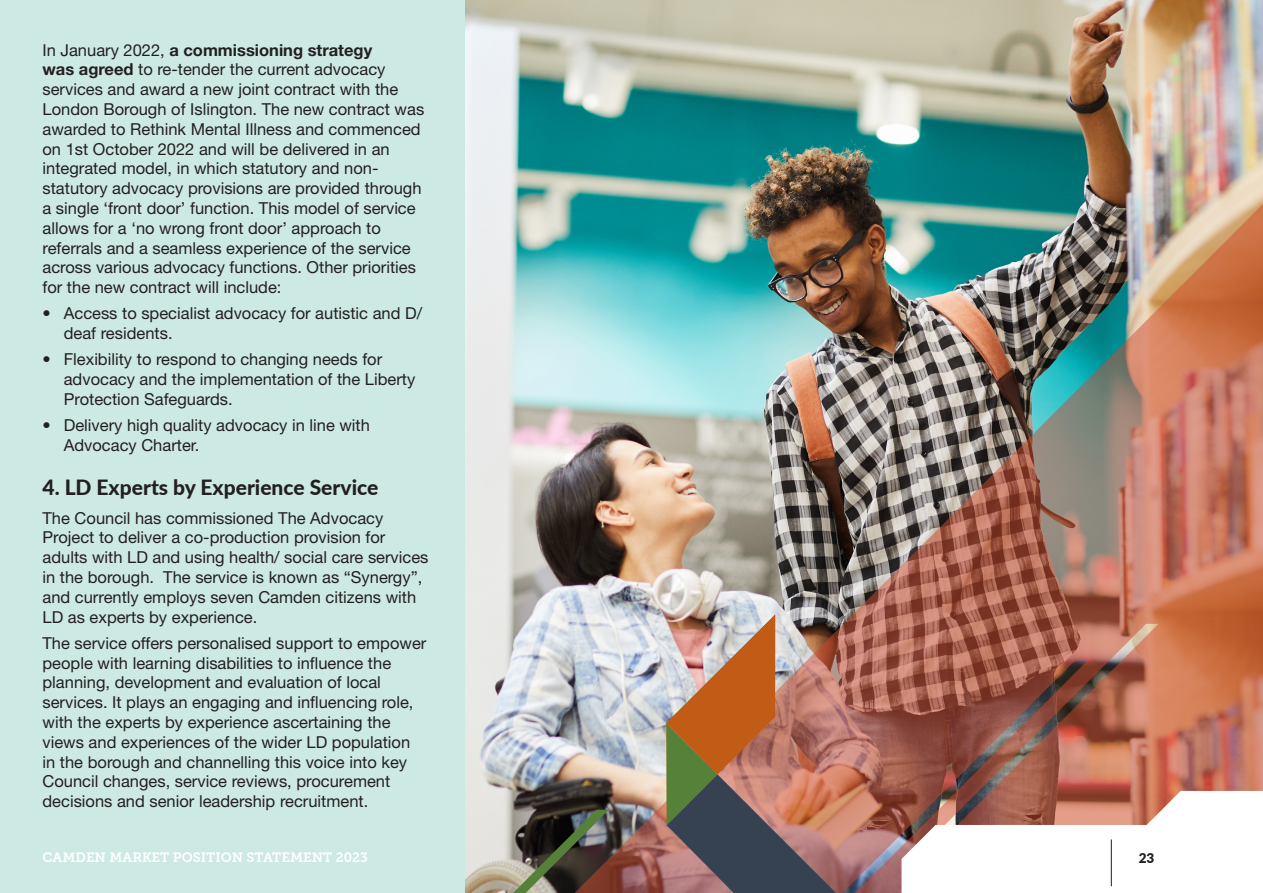
<style>
.page{position:relative;width:1263px;height:893px;background:#cde9e4}
.page>*{position:absolute;margin:0;border:0;box-sizing:border-box;transform-origin:0 0}
.Large_SUB_B_Lee{font:800 21px "Lato";color:#231f20}
.Body{font:16.5px/19.8px "Helvetica Neue";color:#231f20}
.t1{font:13.5px "Museo Slab 700";color:#fff}
.t2{font:900 13.5px "Lato";color:#231f20}
.s1{font-weight:700}
</style>
<div class="page">
<img style="left:466px;top:0;width:797px;height:893px">
<img style="left:574px;top:204px;width:689px;height:689px">
<img style="left:666px;top:614px;width:170px;height:279px">
<img style="left:513px;top:810px;width:96px;height:83px">
<svg style="left:901px;top:791px;width:362px;height:102px"></svg>
<hr style="left:1111px;top:839px;width:1px;height:47px;background:#231f20">
<p class="Body" style="left:43px;top:40px;width:383px">In January 2022, <span class="s1">a commissioning strategy<br>was agreed</span> to re-tender the current advocacy services and award a new joint contract with the London Borough of Islington. The new contract was awarded to Rethink Mental Illness and commenced on 1st October 2022 and will be delivered in an integrated model, in which statutory and non&shy;statutory advocacy provisions are provided through a single ‘front door’ function. This model of service allows for a ‘no wrong front door’ approach to referrals and a seamless experience of the service across various advocacy functions. Other priorities for the new contract will include:</p>
<p class="Body" style="left:64px;top:303px;width:360px;text-indent:-21px">• Access to specialist advocacy for autistic and D/ deaf residents.</p>
<p class="Body" style="left:64px;top:349px;width:353px;text-indent:-21px">• Flexibility to respond to changing needs for advocacy and the implementation of the Liberty<br>Protection Safeguards.</p>
<p class="Body" style="left:64px;top:415px;width:308px;text-indent:-21px">• Delivery high quality advocacy in line with<br>Advocacy Charter.</p>
<p class="Large_SUB_B_Lee" style="left:43px;top:472px;width:337px">4. LD Experts by Experience Service</p>
<p class="Body" style="left:43px;top:508px;width:387px">The Council has commissioned The Advocacy Project to deliver a co-production provision for adults with LD and using health/ social care services in the borough. The service is known as “Synergy”, and currently employs seven Camden citizens with LD as experts by experience.</p>
<p class="Body" style="left:43px;top:633px;width:385px">The service offers personalised support to empower people with learning disabilities to influence the planning, development and evaluation of local services. It plays an engaging and influencing role, with the experts by experience ascertaining the views and experiences of the wider LD population in the borough and channelling this voice into key Council changes, service reviews, procurement decisions and senior leadership recruitment.</p>
<p class="t1" style="left:43px;top:850px;width:327px">CAMDEN MARKET POSITION STATEMENT 2023</p>
<p class="t2" style="left:1139px;top:848px;width:17px">23</p>
</div>
